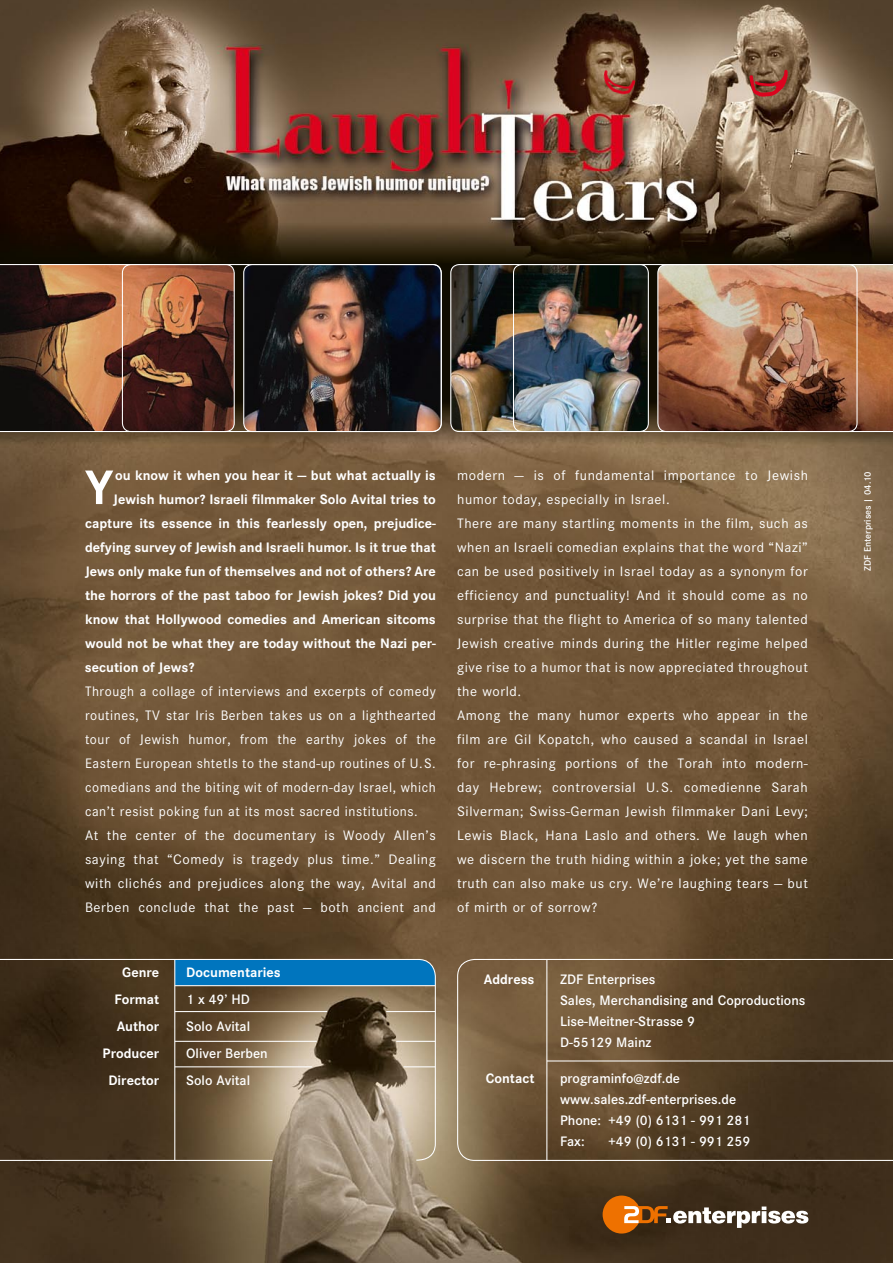
<style>
.page{position:relative;width:893px;height:1263px;background:#fff}
.page>*{position:absolute;margin:0;border:0;box-sizing:border-box;transform-origin:0 0}
.t1{font:700 50.25px "Corporate S";color:#fff}
.t2{font:14.25px/24px "Corporate S";letter-spacing:.04em;color:#fff}
.t3{font:700 14.25px "Corporate S";color:#fff}
.t4{font:600 14.25px/21px "Corporate S";color:#fff}
.t5{font:600 9.75px "Corporate S";color:#fff}
</style>
<div class="page">
<img style="left:0;top:0;width:893px;height:1263px">
<svg style="left:603px;top:1195px;width:205px;height:38px;background:#795a3c"></svg>
<svg style="left:457px;top:959px;width:436px;height:202px;background:#5f4a30"></svg>
<svg style="left:0;top:958px;width:436px;height:203px;background:#615a4a"></svg>
<img style="left:244px;top:265px;width:197px;height:166px">
<img style="left:451px;top:265px;width:197px;height:166px">
<div style="left:450px;top:264px;width:199px;height:168px;border:1px solid #fff;border-radius:9px"></div>
<img style="left:0;top:264px;width:235px;height:168px">
<svg style="left:657px;top:264px;width:236px;height:168px;background:#a56e4f"></svg>
<hr style="left:175px;top:1011px;width:152px;height:1px;background:#fff">
<hr style="left:386px;top:1011px;width:49px;height:1px;background:#fff">
<hr style="left:175px;top:1041px;width:142px;height:1px;background:#fff">
<hr style="left:396px;top:1041px;width:39px;height:1px;background:#fff">
<hr style="left:175px;top:1066px;width:137px;height:1px;background:#fff">
<hr style="left:403px;top:1066px;width:32px;height:1px;background:#fff">
<div style="left:513px;top:264px;width:344px;height:168px;border:1px solid #fff;border-radius:9px"></div>
<img style="left:747px;top:66px;width:43px;height:35px">
<img style="left:597px;top:67px;width:41px;height:33px">
<div style="left:122px;top:264px;width:320px;height:168px;border:1px solid #fff;border-radius:9px"></div>
<h1 class="t1" style="left:85px;top:459px;width:30px">Y</h1>
<p class="t3" style="left:115px;top:467px;width:322px">ou know it when you hear it — but what actually is</p>
<p class="t3" style="left:113px;top:491px;width:324px">Jewish humor? Israeli filmmaker Solo Avital tries to</p>
<p class="t3" style="left:85px;top:515px;width:352px">capture its essence in this fearlessly open, prejudice-</p>
<p class="t3" style="left:85px;top:539px;width:352px">defying survey of Jewish and Israeli humor. Is it true that</p>
<p class="t3" style="left:85px;top:563px;width:352px">Jews only make fun of themselves and not of others? Are</p>
<p class="t3" style="left:85px;top:587px;width:352px">the horrors of the past taboo for Jewish jokes? Did you</p>
<p class="t3" style="left:85px;top:611px;width:352px">know that Hollywood comedies and American sitcoms</p>
<p class="t3" style="left:85px;top:635px;width:352px">would not be what they are today without the Nazi per-</p>
<p class="t3" style="left:85px;top:659px;width:111px">secution of Jews?</p>
<p class="t2" style="left:85px;top:679px;width:352px">Through a collage of interviews and excerpts of comedy routines, TV star Iris Berben takes us on a lighthearted tour of Jewish humor, from the earthy jokes of the Eastern European shtetls to the stand-up routines of U.S. comedians and the biting wit of modern-day Israel, which can’t resist poking fun at its most sacred institutions.<br>At the center of the documentary is Woody Allen’s saying that “Comedy is tragedy plus time.” Dealing with clichés and prejudices along the way, Avital and Berben conclude that the past — both ancient and</p>
<p class="t3" style="left:122px;top:964px;width:38px">Genre</p>
<p class="t3" style="left:186px;top:964px;width:96px">Documentaries</p>
<p class="t3" style="left:115px;top:991px;width:46px">Format</p>
<p class="t4" style="left:186px;top:989px;width:65px">1 x 49’ HD</p>
<p class="t3" style="left:117px;top:1018px;width:44px">Author</p>
<p class="t4" style="left:186px;top:1016px;width:65px">Solo Avital</p>
<p class="t3" style="left:103px;top:1045px;width:58px">Producer</p>
<p class="t4" style="left:186px;top:1043px;width:83px">Oliver Berben</p>
<p class="t3" style="left:108px;top:1072px;width:52px">Director</p>
<p class="t4" style="left:186px;top:1070px;width:65px">Solo Avital</p>
<p class="t2" style="left:457px;top:463px;width:352px">modern — is of fundamental importance to Jewish humor today, especially in Israel.<br>There are many startling moments in the film, such as when an Israeli comedian explains that the word “Nazi” can be used positively in Israel today as a synonym for efficiency and punctuality! And it should come as no surprise that the flight to America of so many talented Jewish creative minds during the Hitler regime helped give rise to a humor that is now appreciated throughout the world.<br>Among the many humor experts who appear in the film are Gil Kopatch, who caused a scandal in Israel for re-phrasing portions of the Torah into modern&shy;day Hebrew; controversial U.S. comedienne Sarah Silverman; Swiss-German Jewish filmmaker Dani Levy; Lewis Black, Hana Laslo and others. We laugh when we discern the truth hiding within a joke; yet the same truth can also make us cry. We’re laughing tears — but of mirth or of sorrow?</p>
<p class="t3" style="left:484px;top:970px;width:52px">Address</p>
<p class="t4" style="left:560px;top:968px;width:247px">ZDF Enterprises<br>Sales, Merchandising and Coproductions<br>Lise-Meitner-Strasse 9<br>D-55129 Mainz</p>
<p class="t3" style="left:486px;top:1069px;width:50px">Contact</p>
<p class="t4" style="left:560px;top:1067px;width:192px">programinfo@zdf.de www.sales.zdf-enterprises.de<br>Phone: +49 (0) 6131 - 991 281<br>Fax:</p>
<p class="t4" style="left:608px;top:1130px;width:144px">+49 (0) 6131 - 991 259</p>
<p class="t5" style="left:862px;top:571px;width:101px;rotate:-90deg">ZDF Enterprises | 04.10</p>
</div>
